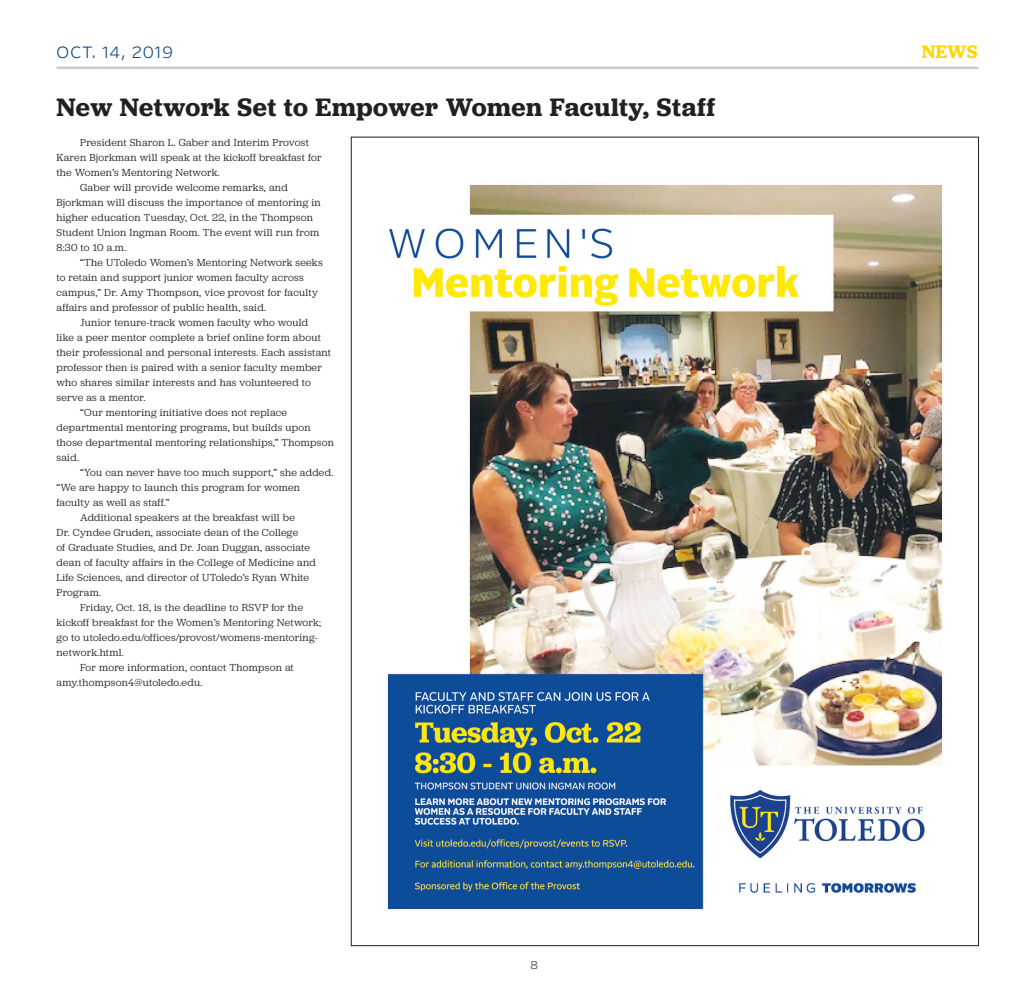
<style>
.page{position:relative;width:1035px;height:990px;background:#fff}
.page>*{position:absolute;margin:0;border:0;box-sizing:border-box;transform-origin:0 0}
.NEW_21_pt_headline{font:600 26.25px "Jubilat";letter-spacing:.015em;color:#231f20}
.t1{font:600 18.75px "Jubilat";color:#fed503}
.t2{font:300 16.25px "Alrightv 2 Normal LP";letter-spacing:.075em;color:#013874}
.t3{font:300 11.25px "Alrightv 2 Normal";color:#231f20}
.NEW_text{font:10.62px/15px "Jubilat";letter-spacing:.025em;color:#231f20}
</style>
<div class="page">
<hr style="left:56px;top:67px;width:923px;height:2px;background:#cbcbca">
<img style="left:387px;top:184px;width:556px;height:726px">
<p class="t2" style="left:56px;top:41px;width:118px">OCT. 14, 2019</p>
<p class="t1" style="left:922px;top:39px;width:57px">NEWS</p>
<p class="NEW_21_pt_headline" style="left:56px;top:90px;width:660px">New Network Set to Empower Women Faculty, Staff</p>
<p class="NEW_text" style="left:56px;top:134px;width:267px;text-indent:24px">President Sharon L. Gaber and Interim Provost<br>Karen Bjorkman will speak at the kickoff breakfast for the Women’s Mentoring Network.</p>
<p class="NEW_text" style="left:56px;top:179px;width:266px;text-indent:24px">Gaber will provide welcome remarks, and Bjorkman will discuss the importance of mentoring in higher education Tuesday, Oct. 22, in the Thompson Student Union Ingman Room. The event will run from 8:30 to 10 a.m.</p>
<p class="NEW_text" style="left:56px;top:254px;width:268px;text-indent:24px">“The UToledo Women’s Mentoring Network seeks to retain and support junior women faculty across campus,” Dr. Amy Thompson, vice provost for faculty affairs and professor of public health, said.</p>
<p class="NEW_text" style="left:56px;top:314px;width:276px;text-indent:24px">Junior tenure-track women faculty who would<br>like a peer mentor complete a brief online form about their professional and personal interests. Each assistant professor then is paired with a senior faculty member who shares similar interests and has volunteered to serve as a mentor.</p>
<p class="NEW_text" style="left:56px;top:404px;width:279px;text-indent:24px">“Our mentoring initiative does not replace departmental mentoring programs, but builds upon those departmental mentoring relationships,” Thompson said.</p>
<p class="NEW_text" style="left:56px;top:464px;width:278px;text-indent:24px">“You can never have too much support,” she added. “We are happy to launch this program for women faculty as well as staff.”</p>
<p class="NEW_text" style="left:56px;top:509px;width:261px;text-indent:24px">Additional speakers at the breakfast will be<br>Dr. Cyndee Gruden, associate dean of the College<br>of Graduate Studies, and Dr. Joan Duggan, associate dean of faculty affairs in the College of Medicine and Life Sciences, and director of UToledo’s Ryan White Program.</p>
<p class="NEW_text" style="left:56px;top:599px;width:266px;text-indent:24px">Friday, Oct. 18, is the deadline to RSVP for the kickoff breakfast for the Women’s Mentoring Network; go to utoledo.edu/offices/provost/womens-mentoring&shy;network.html.</p>
<p class="NEW_text" style="left:56px;top:659px;width:239px;text-indent:24px">For more information, contact Thompson at amy.thompson4@utoledo.edu.</p>
<p class="t3" style="left:531px;top:957px;width:9px">8</p>
</div>
